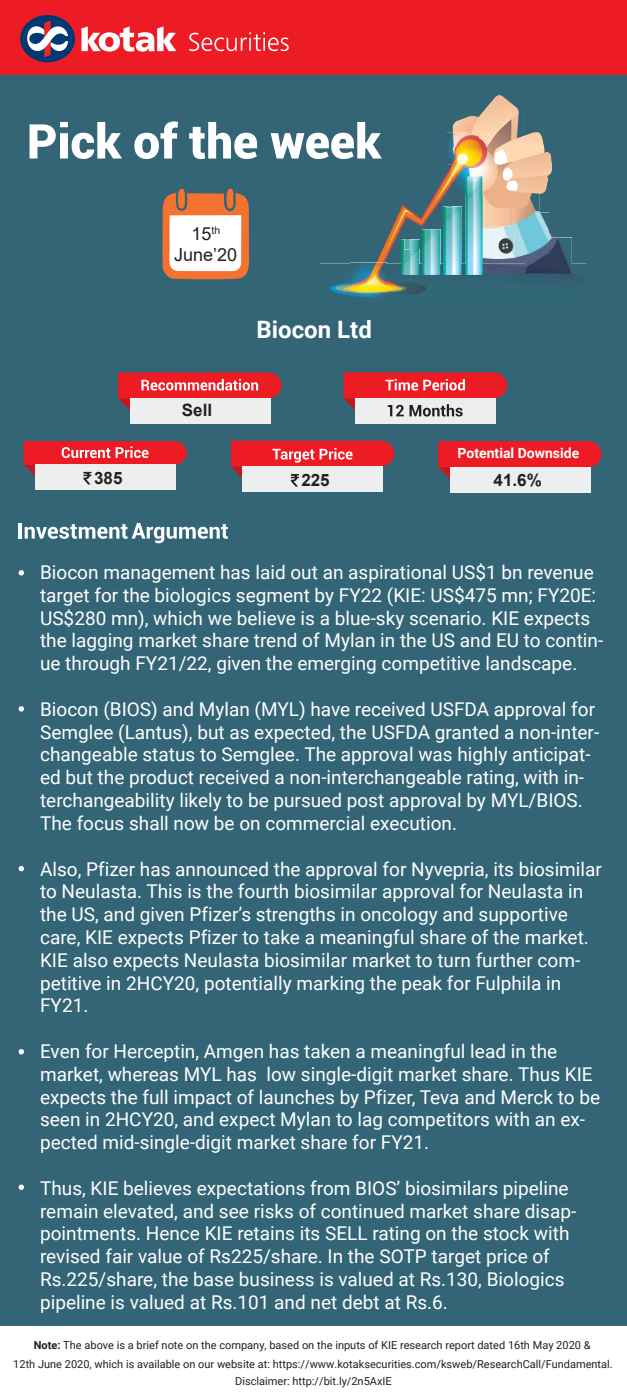
<style>
.page{position:relative;width:627px;height:1395px;background:#fff}
.page>*{position:absolute;margin:0;border:0;box-sizing:border-box;transform-origin:0 0}
.t1{font:700 24px "Roboto";color:#fff}
.t2{font:19px/22.8px "Roboto";color:#fff}
.t3{font:18px/21px "Arial";color:#221f1f;text-align:center}
.t4{font:700 17px "Arial";color:#221f1f}
.t5{font:700 14px "Roboto";color:#fff}
.t6{font:11px/18.9px "Roboto";color:#221f1f;text-align:center}
.s1{font-weight:700}
</style>
<div class="page">
<div style="left:0;top:0;width:627px;height:75px;background:#ed1c24"></div>
<div style="left:20px;top:15px;width:55px;height:47px;background:#003874;border-radius:50%"></div>
<svg style="left:27px;top:21px;width:41px;height:36px"></svg>
<svg style="left:81px;top:26px;width:95px;height:26px"></svg>
<svg style="left:189px;top:32px;width:100px;height:19px"></svg>
<div style="left:0;top:75px;width:627px;height:1281px;background:#336576"></div>
<hr style="left:19px;top:523px;width:3px;height:16px;background:#fff">
<svg style="left:25px;top:523px;width:203px;height:20px"></svg>
<svg style="left:19px;top:570px;width:5px;height:5px"></svg>
<svg style="left:19px;top:706px;width:5px;height:6px"></svg>
<svg style="left:19px;top:866px;width:5px;height:5px"></svg>
<svg style="left:19px;top:1184px;width:5px;height:6px"></svg>
<svg style="left:30px;top:122px;width:92px;height:37px"></svg>
<svg style="left:134px;top:121px;width:44px;height:38px"></svg>
<svg style="left:189px;top:122px;width:68px;height:37px"></svg>
<svg style="left:162px;top:188px;width:87px;height:92px"></svg>
<div style="left:130px;top:398px;width:140px;height:26px;background:#edeeee"></div>
<svg style="left:118px;top:372px;width:163px;height:39px"></svg>
<div style="left:355px;top:398px;width:140px;height:26px;background:#edeeee"></div>
<svg style="left:343px;top:372px;width:164px;height:44px"></svg>
<div style="left:36px;top:464px;width:140px;height:26px;background:#edeeee"></div>
<svg style="left:23px;top:441px;width:164px;height:43px"></svg>
<svg style="left:438px;top:441px;width:163px;height:39px"></svg>
<div style="left:450px;top:467px;width:140px;height:26px;background:#edeeee"></div>
<div style="left:242px;top:466px;width:140px;height:26px;background:#edeeee"></div>
<svg style="left:231px;top:441px;width:163px;height:46px"></svg>
<img style="left:483px;top:208px;width:28px;height:3px">
<img style="left:511px;top:203px;width:26px;height:8px">
<img style="left:523px;top:110px;width:10px;height:98px">
<img style="left:483px;top:109px;width:40px;height:99px">
<img style="left:456px;top:117px;width:11px;height:16px">
<img style="left:518px;top:132px;width:26px;height:20px">
<img style="left:467px;top:95px;width:51px;height:54px">
<img style="left:518px;top:152px;width:34px;height:28px">
<img style="left:507px;top:175px;width:41px;height:19px">
<img style="left:364px;top:272px;width:215px;height:27px">
<svg style="left:455px;top:136px;width:32px;height:32px"></svg>
<svg style="left:456px;top:137px;width:29px;height:30px"></svg>
<img style="left:330px;top:294px;width:96px;height:3px">
<svg style="left:270px;top:122px;width:196px;height:172px"></svg>
<svg style="left:404px;top:239px;width:6px;height:11px"></svg>
<img style="left:401px;top:239px;width:3px;height:11px">
<img style="left:410px;top:239px;width:9px;height:11px">
<img style="left:401px;top:250px;width:18px;height:24px">
<img style="left:422px;top:229px;width:18px;height:45px">
<img style="left:444px;top:207px;width:17px;height:67px">
<img style="left:465px;top:193px;width:18px;height:81px">
<img style="left:335px;top:284px;width:71px;height:9px">
<img style="left:344px;top:285px;width:58px;height:7px">
<svg style="left:350px;top:286px;width:44px;height:6px"></svg>
<img style="left:351px;top:262px;width:36px;height:36px">
<div style="left:457px;top:140px;width:25px;height:26px;background:#e57b25;border-radius:50%"></div>
<img style="left:447px;top:133px;width:31px;height:32px">
<img style="left:452px;top:147px;width:45px;height:46px">
<svg style="left:481px;top:211px;width:90px;height:63px"></svg>
<svg style="left:494px;top:149px;width:24px;height:42px"></svg>
<div style="left:0;top:1326px;width:626px;height:69px;background:#fff"></div>
<svg style="left:19px;top:1049px;width:5px;height:5px"></svg>
<p class="t3" style="left:174px;top:223px;width:65px">15<sup>th<br></sup>June’20</p>
<p class="t1" style="left:256px;top:316px;width:117px">Biocon Ltd</p>
<p class="t4" style="left:182px;top:401px;width:32px">Sell</p>
<p class="t5" style="left:457px;top:445px;width:123px">Potential Downside</p>
<p class="t4" style="left:94px;top:468px;width:30px">385</p>
<p class="t4" style="left:301px;top:470px;width:30px">225</p>
<p class="t4" style="left:493px;top:470px;width:50px">41.6%</p>
<p class="t2" style="left:40px;top:562px;width:564px">Biocon management has laid out an aspirational US$1 bn revenue target for the biologics segment by FY22 (KIE: US$475 mn; FY20E:<br>US$280 mn), which we believe is a blue-sky scenario. KIE expects the lagging market share trend of Mylan in the US and EU to contin&shy;ue through FY21/22, given the emerging competitive landscape.</p>
<p class="t2" style="left:40px;top:699px;width:560px">Biocon (BIOS) and Mylan (MYL) have received USFDA approval for Semglee (Lantus), but as expected, the USFDA granted a non-inter&shy;changeable status to Semglee. The approval was highly anticipat&shy;ed but the product received a non-interchangeable rating, with in&shy;terchangeability likely to be pursued post approval by MYL/BIOS.<br>The focus shall now be on commercial execution.</p>
<p class="t2" style="left:40px;top:858px;width:563px">Also, Pfizer has announced the approval for Nyvepria, its biosimilar to Neulasta. This is the fourth biosimilar approval for Neulasta in the US, and given Pfizer’s strengths in oncology and supportive care, KIE expects Pfizer to take a meaningful share of the market.<br>KIE also expects Neulasta biosimilar market to turn further com&shy;petitive in 2HCY20, potentially marking the peak for Fulphila in FY21.</p>
<p class="t2" style="left:40px;top:1041px;width:561px">Even for Herceptin, Amgen has taken a meaningful lead in the market, whereas MYL has low single-digit market share. Thus KIE expects the full impact of launches by Pfizer, Teva and Merck to be seen in 2HCY20, and expect Mylan to lag competitors with an ex&shy;pected mid-single-digit market share for FY21.</p>
<p class="t2" style="left:40px;top:1178px;width:537px">Thus, KIE believes expectations from BIOS’ biosimilars pipeline remain elevated, and see risks of continued market share disap&shy;pointments. Hence KIE retains its SELL rating on the stock with revised fair value of Rs225/share. In the SOTP target price of Rs.225/share, the base business is valued at Rs.130, Biologics pipeline is valued at Rs.101 and net debt at Rs.6.</p>
<p class="t6" style="left:13px;top:1336px;width:601px"><span class="s1">Note:</span> The above is a brief note on the company, based on the inputs of KIE research report dated 16th May 2020 &amp;<br>12th June 2020, which is available on our website at: https://www.kotaksecurities.com/ksweb/ResearchCall/Fundamental.</p>
<p class="t6" style="left:235px;top:1372px;width:158px">Disclaimer: http://bit.ly/2n5AxIE</p>
</div>
